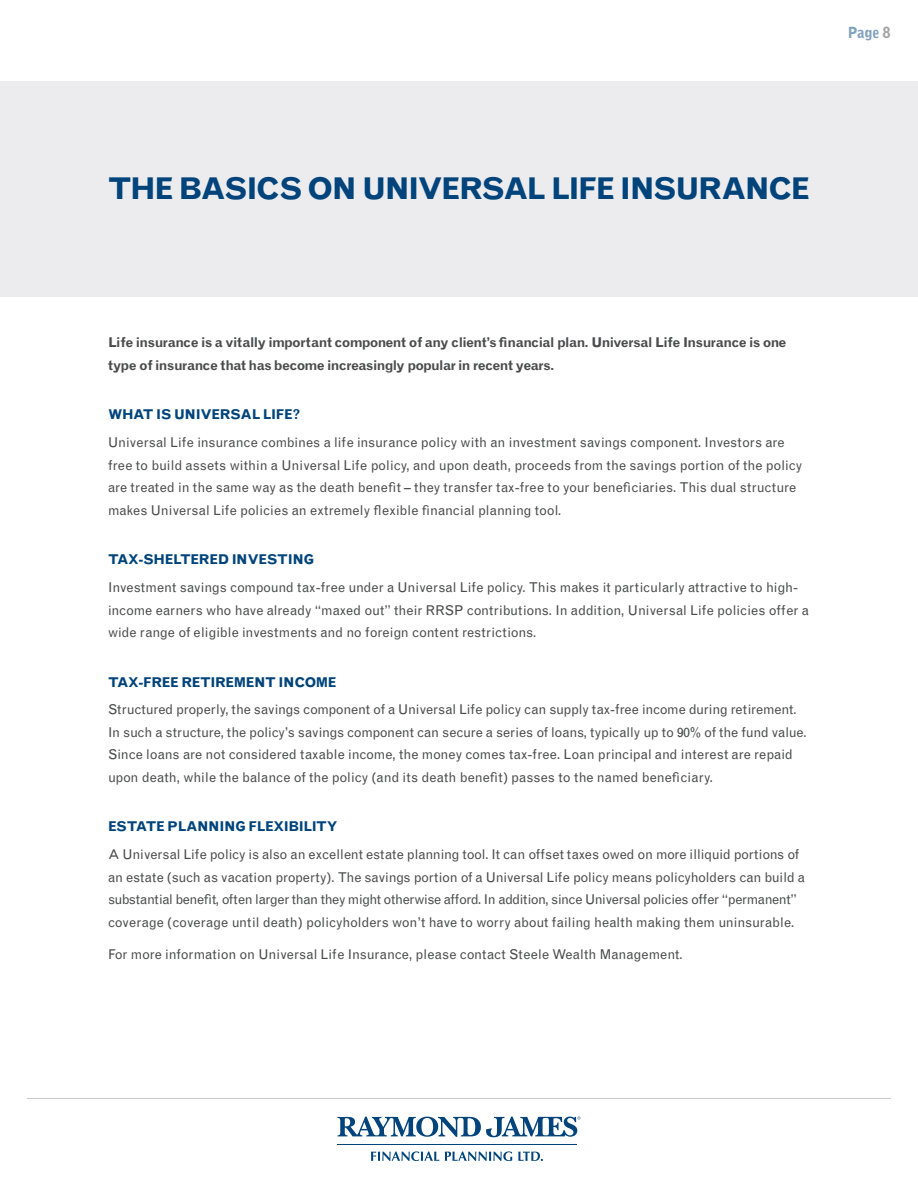
<style>
.page{position:relative;width:918px;height:1188px;background:#fff}
.page>*{position:absolute;margin:0;border:0;box-sizing:border-box;transform-origin:0 0}
.t1{font:700 30px "Grotesque MTRJ Corrected";letter-spacing:-.06em;color:#00447b}
.t2{font:900 15px "Grotesque MTRJ Corrected";color:#00447b}
.Body_Copy{font:13.5px/22.5px "Grotesque MTRJ Corrected";letter-spacing:-.005em;color:#4b4c4d}
.Body_Copy-2{font:700 13.5px/22.5px "Grotesque MTRJ Corrected";letter-spacing:-.04em;color:#4b4c4d}
.Body_Copy-3{font:700 13.5px "Grotesque MTRJ Corrected";letter-spacing:-.03em;color:#00447b}
.s1{color:#4b4c4d}
</style>
<div class="page">
<hr style="left:338px;top:1144px;width:239px;height:1px;background:#00447b">
<svg style="left:371px;top:1151px;width:68px;height:10px"></svg>
<svg style="left:445px;top:1151px;width:67px;height:10px"></svg>
<svg style="left:518px;top:1152px;width:25px;height:9px"></svg>
<svg style="left:338px;top:1116px;width:242px;height:22px"></svg>
<hr style="left:27px;top:1098px;width:864px;height:1px;background:#c7c8ca">
<div style="left:0;top:81px;width:918px;height:216px;background:#ececee"></div>
<p class="t2" style="left:847px;top:23px;width:45px">Page <span class="s1">8</span></p>
<p class="t1" style="left:108px;top:171px;width:704px">THE BASICS ON UNIVERSAL LIFE INSURANCE</p>
<p class="Body_Copy-2" style="left:108px;top:331px;width:680px">Life insurance is a vitally important component of any client’s financial plan. Universal Life Insurance is one type of insurance that has become increasingly popular in recent years.</p>
<p class="Body_Copy-3" style="left:108px;top:407px;width:194px">WHAT IS UNIVERSAL LIFE?</p>
<p class="Body_Copy" style="left:108px;top:431px;width:696px">Universal Life insurance combines a life insurance policy with an investment savings component. Investors are free to build assets within a Universal Life policy, and upon death, proceeds from the savings portion of the policy are treated in the same way as the death benefit – they transfer tax-free to your beneficiaries. This dual structure makes Universal Life policies an extremely flexible financial planning tool.</p>
<p class="Body_Copy-3" style="left:108px;top:551px;width:208px">TAX-SHELTERED INVESTING</p>
<p class="Body_Copy" style="left:108px;top:576px;width:703px">Investment savings compound tax-free under a Universal Life policy. This makes it particularly attractive to high&shy;income earners who have already “maxed out” their RRSP contributions. In addition, Universal Life policies offer a wide range of eligible investments and no foreign content restrictions.</p>
<p class="Body_Copy-3" style="left:108px;top:674px;width:230px">TAX-FREE RETIREMENT INCOME</p>
<p class="Body_Copy" style="left:108px;top:699px;width:700px">Structured properly, the savings component of a Universal Life policy can supply tax-free income during retirement.<br>In such a structure, the policy’s savings component can secure a series of loans, typically up to 90% of the fund value.<br>Since loans are not considered taxable income, the money comes tax-free. Loan principal and interest are repaid upon death, while the balance of the policy (and its death benefit) passes to the named beneficiary.</p>
<p class="Body_Copy-3" style="left:108px;top:819px;width:231px">ESTATE PLANNING FLEXIBILITY</p>
<p class="Body_Copy" style="left:108px;top:843px;width:698px">A Universal Life policy is also an excellent estate planning tool. It can offset taxes owed on more illiquid portions of an estate (such as vacation property). The savings portion of a Universal Life policy means policyholders can build a substantial benefit, often larger than they might otherwise afford. In addition, since Universal policies offer “permanent” coverage (coverage until death) policyholders won’t have to worry about failing health making them uninsurable.</p>
<p class="Body_Copy" style="left:108px;top:943px;width:576px">For more information on Universal Life Insurance, please contact Steele Wealth Management.</p>
</div>
